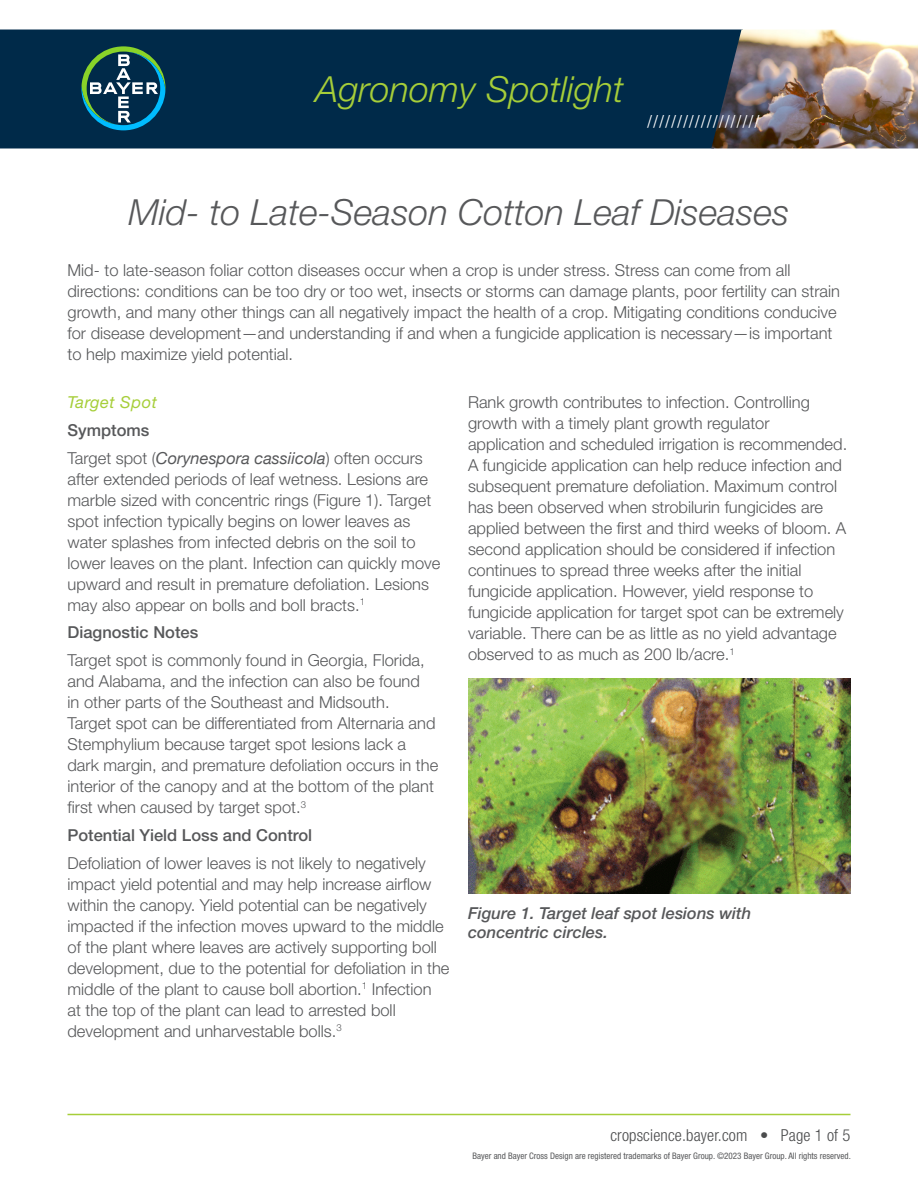
<style>
.page{position:relative;width:918px;height:1188px;background:#fff}
.page>*{position:absolute;margin:0;border:0;box-sizing:border-box;transform-origin:0 0}
.Title__Bayer{font:italic 300 36px "Helvetica Neue LT Pro";color:#57585a}
.t1{font:italic 300 36px "Helvetica Neue LT Pro";color:#a6ce39}
.t2{font:18px "Minion Pro";color:#fff}
.Universal_Text{font:300 16.5px/21px "Helvetica Neue";color:#57585a}
.Universal_Text-2{font:500 16.5px "Helvetica Neue";color:#57585a}
.Universal_Caption{font:italic 500 16.5px/19.5px "Helvetica Neue LT Pro";color:#57585a}
.t3{font:300 condensed 16.5px "Helvetica Neue LT Std";letter-spacing:.01em;color:#4b4c4d}
.Subhead__Bayer{font:italic 16.5px "Helvetica Neue LT Pro";letter-spacing:.03em;color:#a6ce39}
.t4{font:condensed 9px "Helvetica Neue LT Std";color:#57585a}
.s1{font-weight:400;font-style:italic}
</style>
<div class="page">
<div style="left:0;top:30px;width:711px;height:118px;background:#002a49"></div>
<svg style="left:81px;top:46px;width:84px;height:84px;background:#285d6a"></svg>
<img style="left:711px;top:30px;width:207px;height:118px">
<hr style="left:68px;top:1114px;width:782px;height:1px;background:#a6ce39">
<img style="left:468px;top:678px;width:382px;height:216px">
<h1 class="t1" style="left:316px;top:67px;width:309px">Agronomy Spotlight</h1>
<p class="t2" style="left:647px;top:109px;width:115px">///////////////////</p>
<p class="Title__Bayer" style="left:129px;top:191px;width:662px">Mid- to Late-Season Cotton Leaf Diseases</p>
<p class="Universal_Text" style="left:68px;top:259px;width:774px">Mid- to late-season foliar cotton diseases occur when a crop is under stress. Stress can come from all directions: conditions can be too dry or too wet, insects or storms can damage plants, poor fertility can strain growth, and many other things can all negatively impact the health of a crop. Mitigating conditions conducive for disease development—and understanding if and when a fungicide application is necessary—is important to help maximize yield potential.</p>
<p class="Subhead__Bayer" style="left:68px;top:392px;width:91px">Target Spot</p>
<p class="Universal_Text-2" style="left:68px;top:420px;width:83px">Symptoms</p>
<p class="Universal_Text" style="left:68px;top:447px;width:374px">Target spot (<span class="s1">Corynespora cassiicola</span>) often occurs after extended periods of leaf wetness. Lesions are marble sized with concentric rings (Figure 1). Target spot infection typically begins on lower leaves as water splashes from infected debris on the soil to lower leaves on the plant. Infection can quickly move upward and result in premature defoliation. Lesions may also appear on bolls and boll bracts.<sup>1</sup></p>
<p class="Universal_Text-2" style="left:68px;top:623px;width:132px">Diagnostic Notes</p>
<p class="Universal_Text" style="left:68px;top:650px;width:372px">Target spot is commonly found in Georgia, Florida, and Alabama, and the infection can also be found<br>in other parts of the Southeast and Midsouth.<br>Target spot can be differentiated from Alternaria and Stemphylium because target spot lesions lack a dark margin, and premature defoliation occurs in the interior of the canopy and at the bottom of the plant first when caused by target spot.<sup>3</sup></p>
<p class="Universal_Text-2" style="left:68px;top:825px;width:246px">Potential Yield Loss and Control</p>
<p class="Universal_Text" style="left:68px;top:852px;width:384px">Defoliation of lower leaves is not likely to negatively impact yield potential and may help increase airflow within the canopy. Yield potential can be negatively impacted if the infection moves upward to the middle of the plant where leaves are actively supporting boll development, due to the potential for defoliation in the middle of the plant to cause boll abortion.<sup>1</sup> Infection<br>at the top of the plant can lead to arrested boll development and unharvestable bolls.<sup>3</sup></p>
<p class="Universal_Text" style="left:468px;top:392px;width:381px">Rank growth contributes to infection. Controlling growth with a timely plant growth regulator application and scheduled irrigation is recommended.<br>A fungicide application can help reduce infection and subsequent premature defoliation. Maximum control has been observed when strobilurin fungicides are applied between the first and third weeks of bloom. A second application should be considered if infection continues to spread three weeks after the initial fungicide application. However, yield response to fungicide application for target spot can be extremely variable. There can be as little as no yield advantage observed to as much as 200 lb/acre.<sup>1</sup></p>
<p class="Universal_Caption" style="left:468px;top:903px;width:285px">Figure 1. Target leaf spot lesions with concentric circles.</p>
<p class="t3" style="left:610px;top:1126px;width:242px">cropscience.bayer.com • Page 1 of 5</p>
<p class="t4" style="left:473px;top:1150px;width:380px">Bayer and Bayer Cross Design are registered trademarks of Bayer Group. ©2023 Bayer Group. All rights reserved.</p>
</div>
